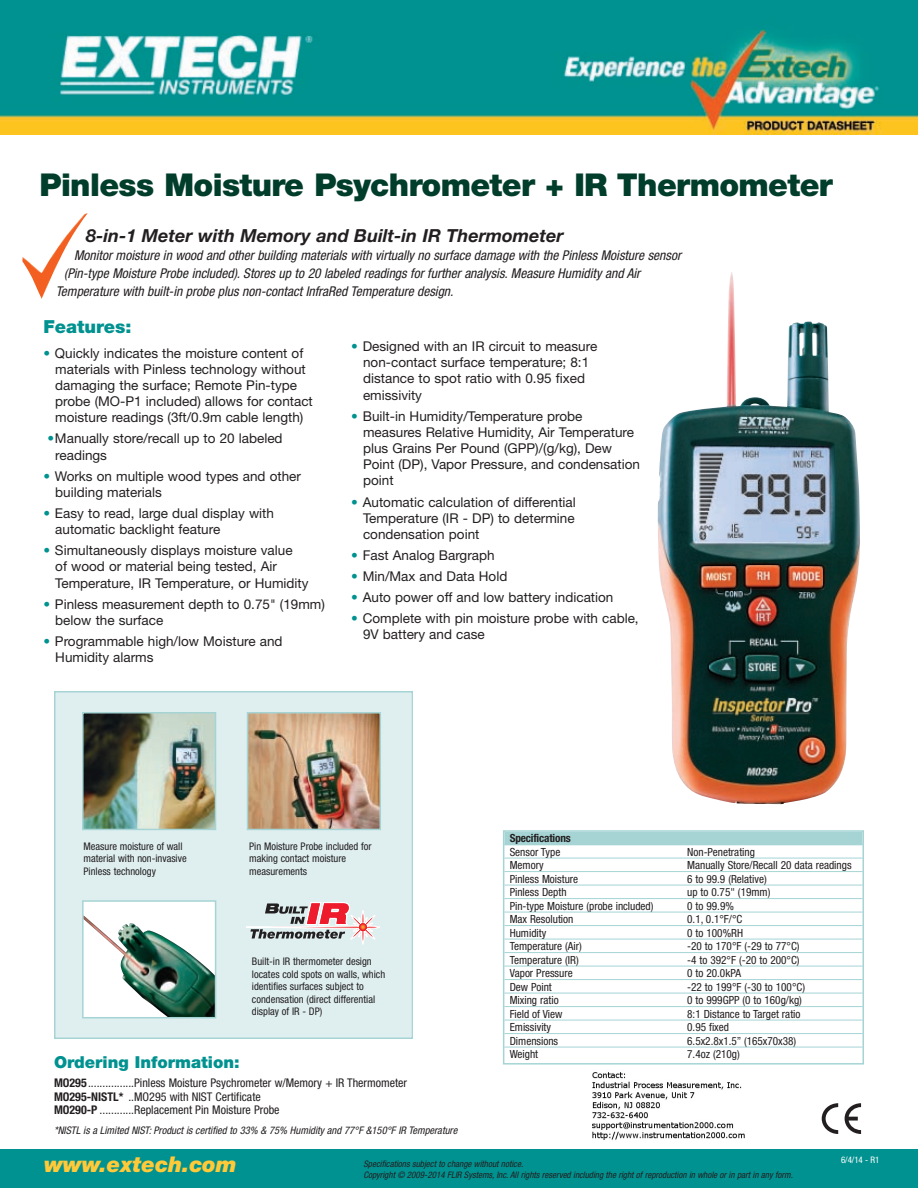
<style>
.page{position:relative;width:918px;height:1188px;background:#fff}
.page>*{position:absolute;margin:0;border:0;box-sizing:border-box;transform-origin:0 0}
.t1{font:900 31.5px "Helvetica Neue LT";letter-spacing:-.02em;color:#003d2a}
.t2{font:italic 900 21.75px "Helvetica Neue LT";color:#ffc938}
.t3{font:italic 700 18px "Helvetica Neue LT";color:#231f20}
.t4{font:900 18px "Helvetica Neue LT";color:#009290}
.t5{font:900 16.5px "Helvetica Neue LT";color:#009290}
.t6{font:13.5px/16.2px "Helvetica Neue LT";color:#231f20}
.t7{font:italic condensed 13.5px "Helvetica Neue LT";color:#231f20}
.t8{font:condensed 12px/13.5px "Helvetica Neue LT";color:#231f20}
.t9{font:condensed 11.25px "Helvetica Neue LT";color:#231f20}
.t10{font:700 condensed 11.25px "Helvetica Neue LT";letter-spacing:-.015em;color:#231f20}
.t11{font:condensed 10.5px/12.6px "Helvetica Neue LT";color:#231f20}
.t12{font:italic condensed 10.5px "Helvetica Neue LT";color:#231f20}
.t13{font:italic condensed 9px "Helvetica Neue LT";color:#231f20}
.t14{font:condensed 9px "Helvetica Neue LT";color:#fff}
.s1{color:#009290}
.s2{font-weight:700}
</style>
<div class="page">
<div style="left:0;top:1149px;width:918px;height:39px;background:#009290"></div>
<svg style="left:822px;top:1103px;width:16px;height:31px"></svg>
<svg style="left:845px;top:1103px;width:16px;height:31px"></svg>
<img style="left:22px;top:213px;width:66px;height:86px">
<div style="left:56px;top:692px;width:355px;height:346px;background:#dfeff0"></div>
<div style="left:54px;top:691px;width:359px;height:348px;border:2px solid #a6d4d5"></div>
<div style="left:84px;top:902px;width:131px;height:115px;background:#fff"></div>
<div style="left:82px;top:900px;width:134px;height:118px;border:2px solid #a6d4d5"></div>
<img style="left:84px;top:915px;width:131px;height:102px">
<img style="left:250px;top:715px;width:128px;height:112px">
<div style="left:247px;top:712px;width:134px;height:118px;border:2px solid #a6d4d5"></div>
<img style="left:85px;top:715px;width:128px;height:112px">
<div style="left:82px;top:712px;width:134px;height:118px;border:2px solid #a6d4d5"></div>
<img style="left:0;top:0;width:918px;height:135px">
<svg style="left:247px;top:902px;width:133px;height:42px"></svg>
<img style="left:658px;top:272px;width:202px;height:532px">
<div style="left:503px;top:830px;width:361px;height:235px;border:2px solid #a6d4d5"></div>
<div style="left:504px;top:832px;width:358px;height:13px;background:#a6d4d5"></div>
<hr style="left:504px;top:858px;width:358px;height:1px;background:#a6d4d5">
<hr style="left:504px;top:871px;width:358px;height:1px;background:#a6d4d5">
<hr style="left:504px;top:885px;width:358px;height:1px;background:#a6d4d5">
<hr style="left:504px;top:898px;width:358px;height:1px;background:#a6d4d5">
<hr style="left:504px;top:912px;width:358px;height:1px;background:#a6d4d5">
<hr style="left:504px;top:925px;width:358px;height:1px;background:#a6d4d5">
<hr style="left:504px;top:939px;width:358px;height:1px;background:#a6d4d5">
<hr style="left:504px;top:952px;width:358px;height:1px;background:#a6d4d5">
<hr style="left:504px;top:966px;width:358px;height:1px;background:#a6d4d5">
<hr style="left:504px;top:979px;width:358px;height:1px;background:#a6d4d5">
<hr style="left:504px;top:993px;width:358px;height:1px;background:#a6d4d5">
<hr style="left:504px;top:1006px;width:358px;height:1px;background:#a6d4d5">
<hr style="left:504px;top:1020px;width:358px;height:1px;background:#a6d4d5">
<hr style="left:504px;top:1033px;width:358px;height:1px;background:#a6d4d5">
<hr style="left:504px;top:1047px;width:358px;height:1px;background:#a6d4d5">
<img style="left:592px;top:1072px;width:153px;height:68px">
<h1 class="t1" style="left:39px;top:173px;width:795px">Pinless Moisture Psychrometer + IR Thermometer</h1>
<h3 class="t3" style="left:86px;top:229px;width:479px">8-in-1 Meter with Memory and Built-in IR Thermometer</h3>
<p class="t7" style="left:74px;top:251px;width:608px">Monitor moisture in wood and other building materials with virtually no surface damage with the Pinless Moisture sensor</p>
<p class="t7" style="left:64px;top:269px;width:578px">(Pin-type Moisture Probe included). Stores up to 20 labeled readings for further analysis. Measure Humidity and Air</p>
<p class="t7" style="left:56px;top:287px;width:399px">Temperature with built-in probe plus non-contact InfraRed Temperature design.</p>
<h3 class="t4" style="left:43px;top:320px;width:90px">Features:</h3>
<p class="t6" style="left:55px;top:346px;width:259px;text-indent:-12px"><span class="s1">•</span> Quickly indicates the moisture content of materials with Pinless technology without damaging the surface; Remote Pin-type probe (MO-P1 included) allows for contact moisture readings (3ft/0.9m cable length)</p>
<p class="t6" style="left:55px;top:432px;width:229px;text-indent:-8px"><span class="s1">•</span>Manually store/recall up to 20 labeled readings</p>
<p class="t6" style="left:55px;top:469px;width:247px;text-indent:-12px"><span class="s1">•</span> Works on multiple wood types and other building materials</p>
<p class="t6" style="left:55px;top:506px;width:220px;text-indent:-12px"><span class="s1">•</span> Easy to read, large dual display with automatic backlight feature</p>
<p class="t6" style="left:55px;top:544px;width:255px;text-indent:-12px"><span class="s1">•</span> Simultaneously displays moisture value<br>of wood or material being tested, Air<br>Temperature, IR Temperature, or Humidity</p>
<p class="t6" style="left:55px;top:597px;width:271px;text-indent:-12px"><span class="s1">•</span> Pinless measurement depth to 0.75" (19mm) below the surface</p>
<p class="t6" style="left:55px;top:634px;width:229px;text-indent:-12px"><span class="s1">•</span> Programmable high/low Moisture and<br>Humidity alarms</p>
<p class="t6" style="left:363px;top:339px;width:236px;text-indent:-12px"><span class="s1">•</span> Designed with an IR circuit to measure non-contact surface temperature; 8:1 distance to spot ratio with 0.95 fixed emissivity</p>
<p class="t6" style="left:363px;top:409px;width:278px;text-indent:-12px"><span class="s1">•</span> Built-in Humidity/Temperature probe measures Relative Humidity, Air Temperature plus Grains Per Pound (GPP)/(g/kg), Dew Point (DP), Vapor Pressure, and condensation point</p>
<p class="t6" style="left:363px;top:495px;width:214px;text-align:justify;text-indent:-12px"><span class="s1">•</span> Automatic calculation of differential Temperature (IR - DP) to determine condensation point</p>
<p class="t6" style="left:351px;top:548px;width:145px"><span class="s1">•</span> Fast Analog Bargraph</p>
<p class="t6" style="left:351px;top:569px;width:158px"><span class="s1">•</span> Min/Max and Data Hold</p>
<p class="t6" style="left:351px;top:591px;width:264px"><span class="s1">•</span> Auto power off and low battery indication</p>
<p class="t6" style="left:363px;top:612px;width:277px;text-indent:-12px"><span class="s1">•</span> Complete with pin moisture probe with cable,<br>9V battery and case</p>
<p class="t11" style="left:84px;top:841px;width:105px">Measure moisture of wall material with non-invasive<br>Pinless technology</p>
<p class="t11" style="left:249px;top:841px;width:124px">Pin Moisture Probe included for making contact moisture measurements</p>
<p class="t11" style="left:252px;top:956px;width:135px">Built-in IR thermometer design locates cold spots on walls, which identifies surfaces subject to condensation (direct differential display of IR - DP)</p>
<p class="t5" style="left:54px;top:1056px;width:187px">Ordering Information:</p>
<p class="t8" style="left:54px;top:1077px;width:355px"><span class="s2">MO295</span>................Pinless Moisture Psychrometer w/Memory + IR Thermometer<br><span class="s2">MO295-NISTL*</span> ..MO295 with NIST Certificate<br><span class="s2">MO290-P</span> ............Replacement Pin Moisture Probe</p>
<p class="t12" style="left:54px;top:1127px;width:405px">*NISTL is a Limited NIST: Product is certified to 33% &amp; 75% Humidity and 77°F &amp;150°F IR Temperature</p>
<p class="t10" style="left:510px;top:834px;width:63px">Specifications</p>
<p class="t9" style="left:510px;top:848px;width:52px">Sensor Type</p>
<p class="t9" style="left:687px;top:848px;width:69px">Non-Penetrating</p>
<p class="t9" style="left:510px;top:861px;width:36px">Memory</p>
<p class="t9" style="left:687px;top:861px;width:166px">Manually Store/Recall 20 data readings</p>
<p class="t9" style="left:510px;top:875px;width:70px">Pinless Moisture</p>
<p class="t9" style="left:687px;top:875px;width:81px">6 to 99.9 (Relative)</p>
<p class="t9" style="left:510px;top:888px;width:58px">Pinless Depth</p>
<p class="t9" style="left:687px;top:888px;width:85px">up to 0.75" (19mm)</p>
<p class="t9" style="left:510px;top:902px;width:145px">Pin-type Moisture (probe included)</p>
<p class="t9" style="left:687px;top:902px;width:48px">0 to 99.9%</p>
<p class="t9" style="left:510px;top:915px;width:65px">Max Resolution</p>
<p class="t9" style="left:687px;top:915px;width:57px">0.1, 0.1°F/°C</p>
<p class="t9" style="left:510px;top:929px;width:38px">Humidity</p>
<p class="t9" style="left:687px;top:929px;width:57px">0 to 100%RH</p>
<p class="t9" style="left:510px;top:942px;width:74px">Temperature (Air)</p>
<p class="t9" style="left:687px;top:942px;width:114px">-20 to 170°F (-29 to 77°C)</p>
<p class="t9" style="left:510px;top:956px;width:71px">Temperature (IR)</p>
<p class="t9" style="left:687px;top:956px;width:114px">-4 to 392°F (-20 to 200°C)</p>
<p class="t9" style="left:510px;top:969px;width:65px">Vapor Pressure</p>
<p class="t9" style="left:687px;top:969px;width:55px">0 to 20.0kPA</p>
<p class="t9" style="left:510px;top:983px;width:44px">Dew Point</p>
<p class="t9" style="left:687px;top:983px;width:119px">-22 to 199°F (-30 to 100°C)</p>
<p class="t9" style="left:510px;top:996px;width:51px">Mixing ratio</p>
<p class="t9" style="left:687px;top:996px;width:116px">0 to 999GPP (0 to 160g/kg)</p>
<p class="t9" style="left:510px;top:1010px;width:54px">Field of View</p>
<p class="t9" style="left:687px;top:1010px;width:115px">8:1 Distance to Target ratio</p>
<p class="t9" style="left:510px;top:1023px;width:43px">Emissivity</p>
<p class="t9" style="left:687px;top:1023px;width:43px">0.95 fixed</p>
<p class="t9" style="left:510px;top:1037px;width:50px">Dimensions</p>
<p class="t9" style="left:687px;top:1037px;width:111px">6.5x2.8x1.5” (165x70x38)</p>
<p class="t9" style="left:510px;top:1050px;width:30px">Weight</p>
<p class="t9" style="left:687px;top:1050px;width:54px">7.4oz (210g)</p>
<h2 class="t2" style="left:44px;top:1156px;width:194px">www.extech.com</h2>
<p class="t13" style="left:363px;top:1161px;width:161px">Specifications subject to change without notice.</p>
<p class="t13" style="left:363px;top:1171px;width:431px">Copyright © 2009-2014 FLIR Systems, Inc. All rights reserved including the right of reproduction in whole or in part in any form.</p>
<p class="t14" style="left:841px;top:1157px;width:40px">6/4/14 - R1</p>
</div>
